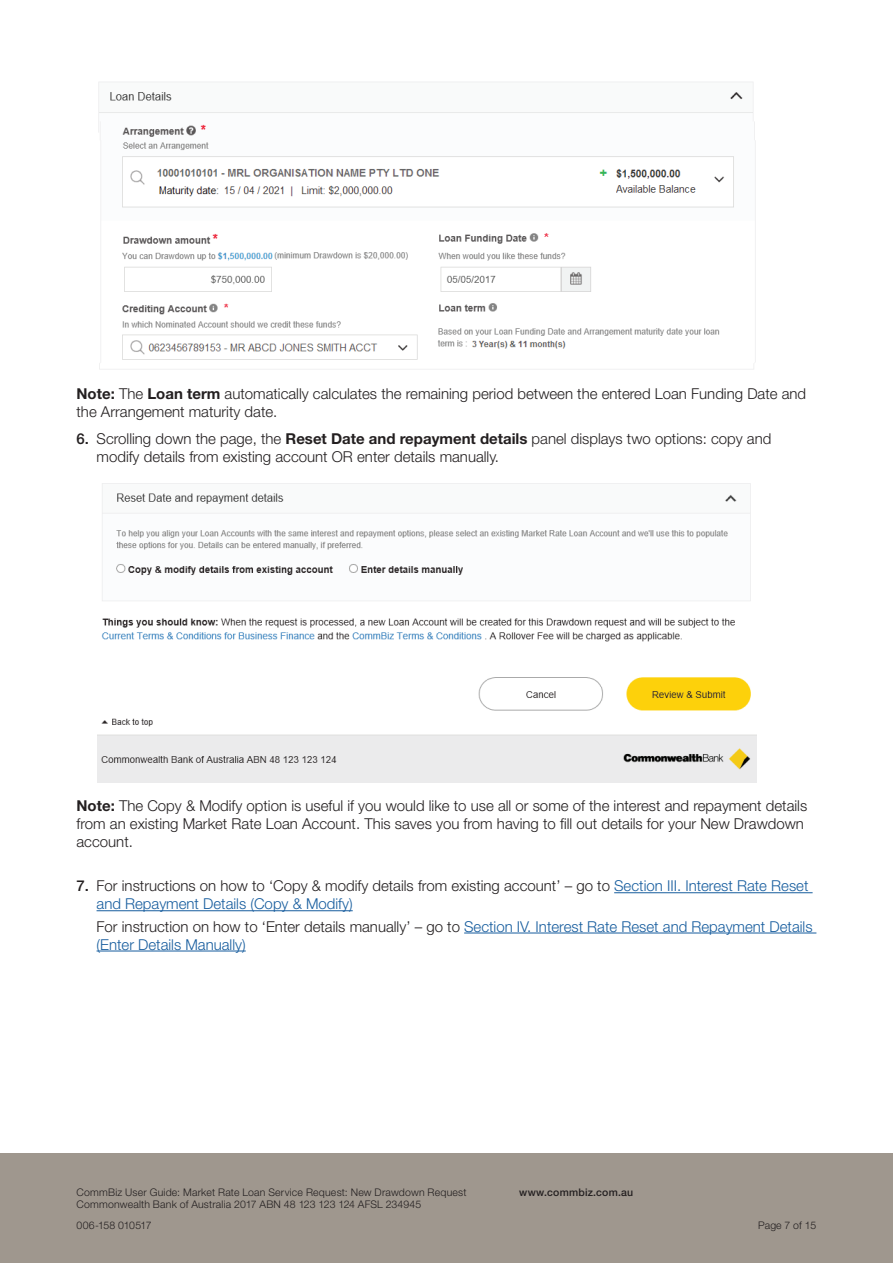
<style>
.page{position:relative;width:893px;height:1263px;background:#fff}
.page>*{position:absolute;margin:0;border:0;box-sizing:border-box;transform-origin:0 0}
.t1{font:300 15px/18px "Helvetica Neue LT Std";color:#231f20}
.t2{font:300 15px/18px "Helvetica Neue LT Std";color:#175d9e}
.t3{font:300 10.5px "Helvetica Neue LT Std";letter-spacing:.02em;color:#231f20}
.t4{font:500 10.5px "Helvetica Neue LT Std";letter-spacing:.02em;color:#231f20}
.t5{font:300 10.5px "Helvetica Neue LT Std";letter-spacing:-.015em;color:#231f20}
.s1{font-weight:700}
.s2{font-weight:500}
.s3{color:#175d9e}
.s4{color:#231f20}
</style>
<div class="page">
<div style="left:0;top:1154px;width:893px;height:109px;background:#9f978e"></div>
<img style="left:98px;top:82px;width:658px;height:288px">
<img style="left:98px;top:483px;width:659px;height:300px">
<hr style="left:614px;top:892px;width:199px;height:1px;background:#175d9e">
<hr style="left:97px;top:910px;width:256px;height:1px;background:#175d9e">
<hr style="left:464px;top:933px;width:352px;height:1px;background:#175d9e">
<hr style="left:97px;top:951px;width:149px;height:1px;background:#175d9e">
<p class="t1" style="left:77px;top:384px;width:731px"><span class="s1">Note:</span> The <span class="s1">Loan term</span> automatically calculates the remaining period between the entered Loan Funding Date and the Arrangement maturity date.</p>
<p class="t1" style="left:97px;top:430px;width:676px;text-indent:-20px"><span class="s2">6.</span> Scrolling down the page, the <span class="s1">Reset Date and repayment details</span> panel displays two options: copy and modify details from existing account OR enter details manually.</p>
<p class="t1" style="left:77px;top:796px;width:732px"><span class="s1">Note:</span> The Copy &amp; Modify option is useful if you would like to use all or some of the interest and repayment details from an existing Market Rate Loan Account. This saves you from having to fill out details for your New Drawdown account.</p>
<p class="t1" style="left:97px;top:876px;width:713px;text-indent:-20px"><span class="s2">7.</span> For instructions on how to ‘Copy &amp; modify details from existing account’ – go to <span class="s3">Section III. Interest Rate Reset and Repayment Details (Copy &amp; Modify)</span></p>
<p class="t2" style="left:97px;top:917px;width:718px"><span class="s4">For instruction on how to ‘Enter details manually’ – go to</span> Section IV. Interest Rate Reset and Repayment Details (Enter Details Manually)</p>
<p class="t3" style="left:77px;top:1185px;width:392px">CommBiz User Guide: Market Rate Loan Service Request: New Drawdown Request</p>
<p class="t4" style="left:519px;top:1186px;width:116px">www.commbiz.com.au</p>
<p class="t3" style="left:77px;top:1198px;width:346px">Commonwealth Bank of Australia 2017 ABN 48 123 123 124 AFSL 234945</p>
<p class="t5" style="left:77px;top:1219px;width:76px">006-158 010517</p>
<p class="t3" style="left:758px;top:1219px;width:60px">Page 7 of 15</p>
</div>
